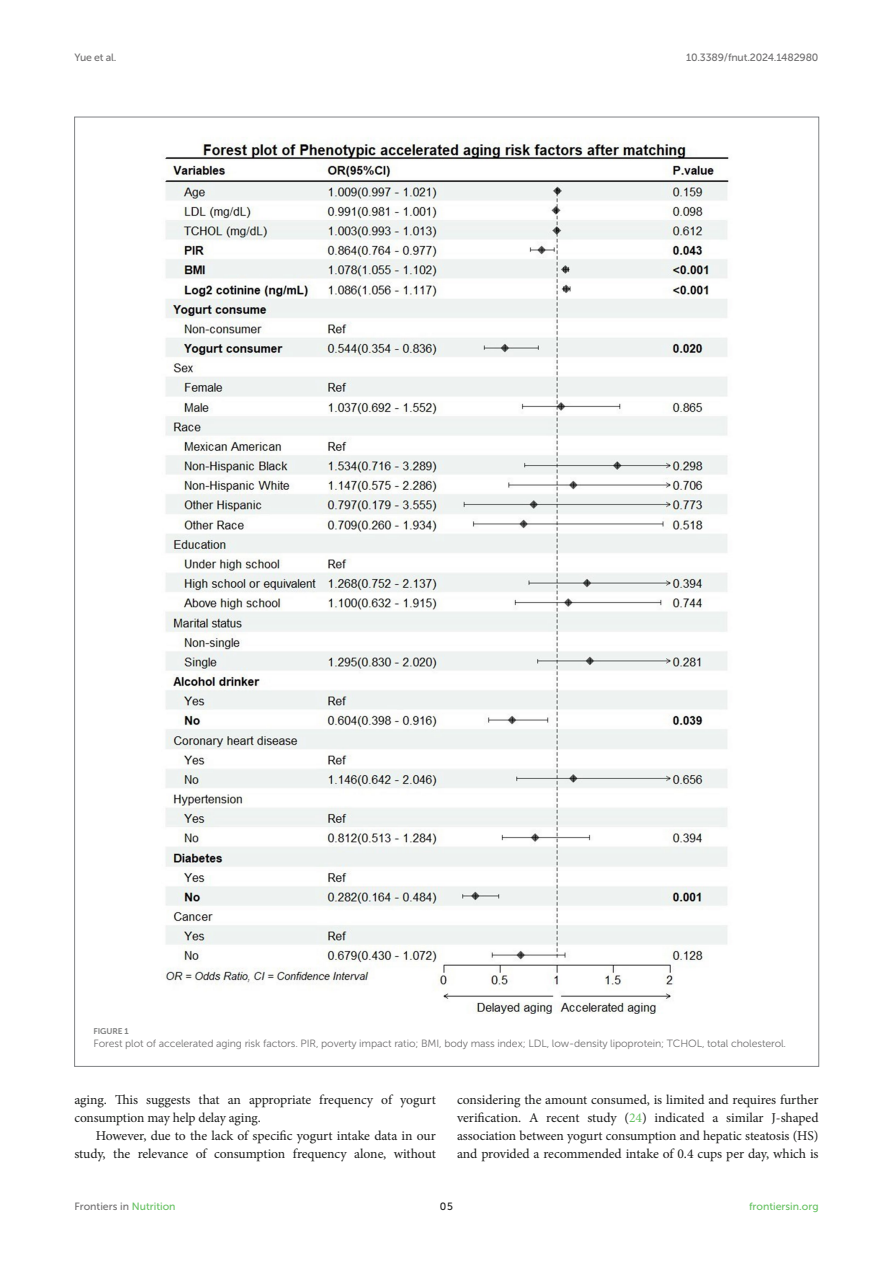
<style>
.page{position:relative;width:893px;height:1263px;background:#fff}
.page>*{position:absolute;margin:0;border:0;box-sizing:border-box;transform-origin:0 0}
.TEXT{font:13.5px/18px "Minion Pro";letter-spacing:-.01em;color:#1b1c1b}
.FIG_LEG{font:10.5px "Museo Sans 300";letter-spacing:-.01em;color:#706f70}
.t1{font:10.5px "Museo Sans 500";letter-spacing:-.015em;color:#706f70}
.t2{font:10.5px "Museo Sans 500";color:#65c161}
.t3{font:10.5px "Museo Sans 500";color:#1b1c1b}
.FIG_HD{font:8.25px "Museo Sans 700";letter-spacing:-.01em;color:#7e7f7f}
.s1{color:#65c161}
</style>
<div class="page">
<img style="left:165px;top:138px;width:564px;height:876px">
<p class="t1" style="left:74px;top:51px;width:44px">Yue et al.</p>
<p class="t1" style="left:686px;top:51px;width:134px">10.3389/fnut.2024.1482980</p>
<p class="FIG_HD" style="left:94px;top:1026px;width:37px">FIGURE 1</p>
<p class="FIG_LEG" style="left:94px;top:1038px;width:694px">Forest plot of accelerated aging risk factors. PIR, poverty impact ratio; BMI, body mass index; LDL, low-density lipoprotein; TCHOL, total cholesterol.</p>
<p class="TEXT" style="left:74px;top:1091px;width:363px">aging. This suggests that an appropriate frequency of yogurt consumption may help delay aging.</p>
<p class="TEXT" style="left:74px;top:1127px;width:363px;text-align:right">However, due to the lack of specific yogurt intake data in our study, the relevance of consumption frequency alone, without</p>
<p class="TEXT" style="left:457px;top:1091px;width:363px;text-align:justify">considering the amount consumed, is limited and requires further verification. A recent study (<span class="s1">24</span>) indicated a similar J-shaped association between yogurt consumption and hepatic steatosis (HS) and provided a recommended intake of 0.4 cups per day, which is</p>
<p class="t1" style="left:74px;top:1200px;width:103px">Frontiers in <span class="s1">Nutrition</span></p>
<p class="t3" style="left:440px;top:1200px;width:14px">05</p>
<p class="t2" style="left:749px;top:1200px;width:71px">frontiersin.org</p>
</div>
